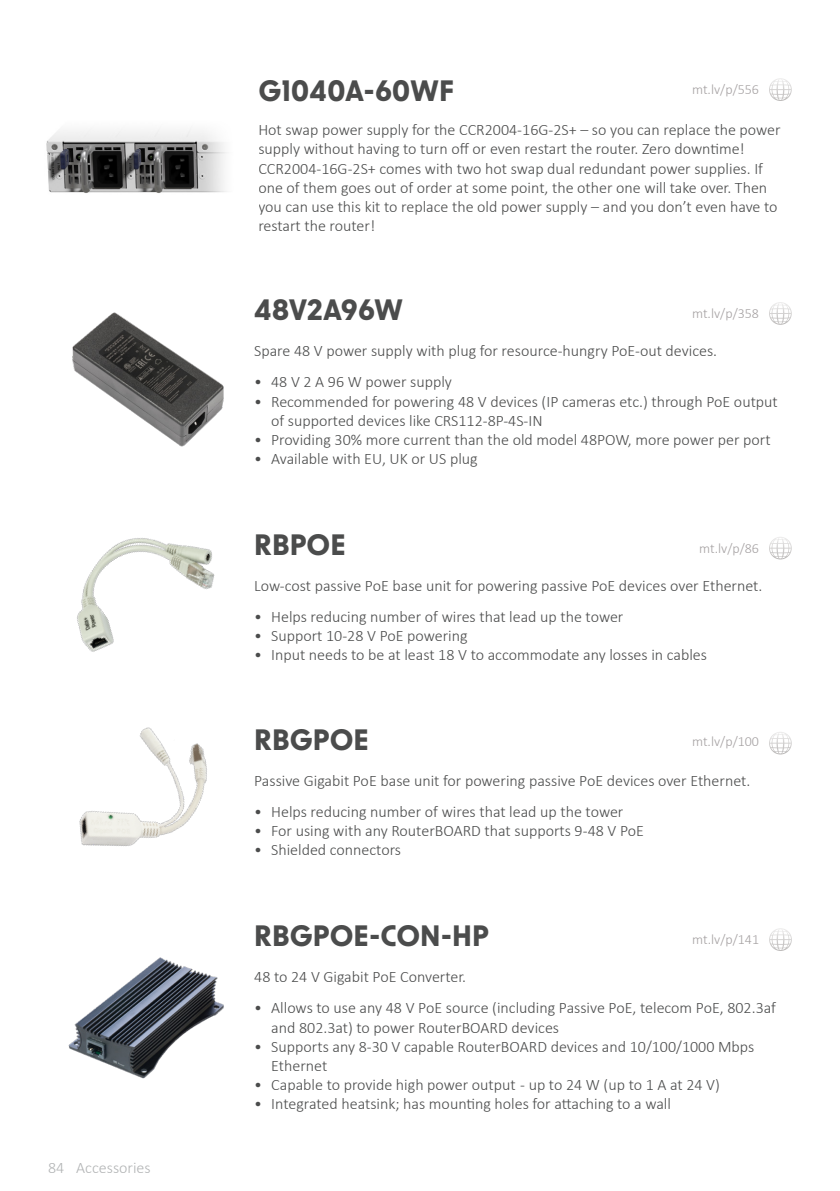
<style>
.page{position:relative;width:840px;height:1191px;background:#fff}
.page>*{position:absolute;margin:0;border:0;box-sizing:border-box;transform-origin:0 0}
.Produkta_virsraksts{font:700 28px "New Order";color:#4b4c4c}
.Produkta_virsraksts-2{font:700 28px "New Order";letter-spacing:-.02em;color:#4b4c4c}
.Parastais{font:300 16px/19.2px "Calibri";color:#4b4c4c}
.t1{font:300 16px "Calibri";color:#b2b4b5}
.linki{font:300 14px "Calibri";color:#a5a1a2}
</style>
<div class="page">
<img style="left:72px;top:312px;width:152px;height:135px">
<svg style="left:769px;top:302px;width:22px;height:23px"></svg>
<img style="left:46px;top:128px;width:181px;height:65px">
<svg style="left:769px;top:78px;width:22px;height:23px"></svg>
<img style="left:77px;top:538px;width:138px;height:114px">
<svg style="left:769px;top:537px;width:22px;height:22px"></svg>
<img style="left:79px;top:727px;width:128px;height:119px">
<svg style="left:769px;top:732px;width:22px;height:22px"></svg>
<img style="left:69px;top:957px;width:155px;height:121px">
<svg style="left:769px;top:928px;width:22px;height:23px"></svg>
<p class="t1" style="left:48px;top:1157px;width:104px">84 Accessories</p>
<p class="Produkta_virsraksts" style="left:258px;top:72px;width:197px">G1040A-60WF</p>
<p class="linki" style="left:691px;top:81px;width:68px">mt.lv/p/556</p>
<p class="Parastais" style="left:258px;top:120px;width:523px">Hot swap power supply for the CCR2004-16G-2S+ – so you can replace the power supply without having to turn off or even restart the router. Zero downtime!</p>
<p class="Parastais" style="left:258px;top:158px;width:520px">CCR2004-16G-2S+ comes with two hot swap dual redundant power supplies. If one of them goes out of order at some point, the other one will take over. Then you can use this kit to replace the old power supply – and you don’t even have to restart the router!</p>
<p class="Produkta_virsraksts-2" style="left:254px;top:292px;width:150px">48V2A96W</p>
<p class="linki" style="left:691px;top:304px;width:68px">mt.lv/p/358</p>
<p class="Parastais" style="left:254px;top:341px;width:464px">Spare 48 V power supply with plug for resource-hungry PoE-out devices.</p>
<p class="Parastais" style="left:254px;top:372px;width:199px">• 48 V 2 A 96 W power supply</p>
<p class="Parastais" style="left:271px;top:391px;width:508px;text-indent:-17px">• Recommended for powering 48 V devices (IP cameras etc.) through PoE output of supported devices like CRS112-8P-4S-IN</p>
<p class="Parastais" style="left:254px;top:430px;width:518px">• Providing 30% more current than the old model 48POW, more power per port</p>
<p class="Parastais" style="left:254px;top:449px;width:225px">• Available with EU, UK or US plug</p>
<p class="Produkta_virsraksts" style="left:254px;top:526px;width:93px">RBPOE</p>
<p class="linki" style="left:698px;top:539px;width:61px">mt.lv/p/86</p>
<p class="Parastais" style="left:254px;top:576px;width:509px">Low-cost passive PoE base unit for powering passive PoE devices over Ethernet.</p>
<p class="Parastais" style="left:254px;top:607px;width:370px">• Helps reducing number of wires that lead up the tower</p>
<p class="Parastais" style="left:254px;top:626px;width:215px">• Support 10-28 V PoE powering</p>
<p class="Parastais" style="left:254px;top:645px;width:454px">• Input needs to be at least 18 V to accommodate any losses in cables</p>
<p class="Produkta_virsraksts" style="left:254px;top:721px;width:116px">RBGPOE</p>
<p class="linki" style="left:691px;top:733px;width:68px">mt.lv/p/100</p>
<p class="Parastais" style="left:254px;top:771px;width:497px">Passive Gigabit PoE base unit for powering passive PoE devices over Ethernet.</p>
<p class="Parastais" style="left:254px;top:802px;width:370px">• Helps reducing number of wires that lead up the tower</p>
<p class="Parastais" style="left:254px;top:821px;width:391px">• For using with any RouterBOARD that supports 9-48 V PoE</p>
<p class="Parastais" style="left:254px;top:840px;width:148px">• Shielded connectors</p>
<p class="Produkta_virsraksts" style="left:254px;top:917px;width:236px">RBGPOE-CON-HP</p>
<p class="linki" style="left:691px;top:930px;width:68px">mt.lv/p/141</p>
<p class="Parastais" style="left:254px;top:967px;width:213px">48 to 24 V Gigabit PoE Converter.</p>
<p class="Parastais" style="left:271px;top:998px;width:506px;text-indent:-17px">• Allows to use any 48 V PoE source (including Passive PoE, telecom PoE, 802.3af and 802.3at) to power RouterBOARD devices</p>
<p class="Parastais" style="left:271px;top:1036px;width:484px;text-indent:-17px">• Supports any 8-30 V capable RouterBOARD devices and 10/100/1000 Mbps<br>Ethernet</p>
<p class="Parastais" style="left:254px;top:1075px;width:467px">• Capable to provide high power output - up to 24 W (up to 1 A at 24 V)</p>
<p class="Parastais" style="left:254px;top:1094px;width:418px">• Integrated heatsink; has mounting holes for attaching to a wall</p>
</div>
